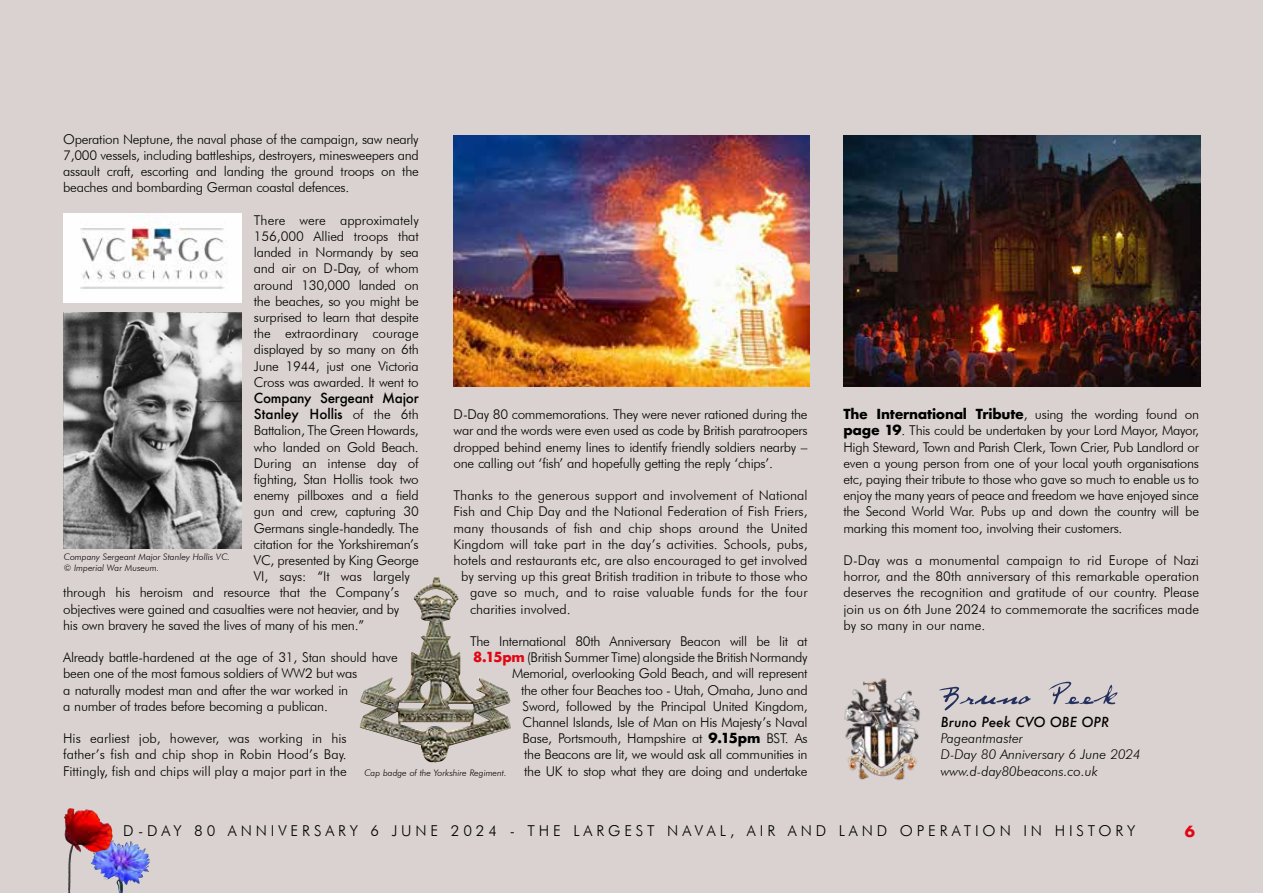
<style>
.page{position:relative;width:1263px;height:893px;background:#d9d2d0}
.page>*{position:absolute;margin:0;border:0;box-sizing:border-box;transform-origin:0 0}
.t1{font:300 15px "Futura BT";letter-spacing:.26em;color:#000}
.t2{font:700 15px "Futura";color:#e30613}
.t3{font:300 13.5px/16.2px "Futura BT";letter-spacing:-.02em;color:#000;text-align:justify}
.t4{font:300 13.5px "Futura BT";color:#000}
.t5{font:italic 300 13.5px/16.2px "Futura BT";color:#000}
.t6{font:700 13.5px "Futura";letter-spacing:-.02em;color:#000}
.t7{font:500 13.5px/16.2px "Futura";letter-spacing:-.02em;color:#000}
.t8{font:italic 500 13.5px "Futura";color:#000}
.t9{font:italic 300 9px/10.8px "Futura BT";color:#000}
.s1{font-family:"Futura BT";font-weight:300}
.s2{font-family:"Futura";font-weight:700;color:#e30613}
.s3{font-family:"Futura";font-weight:700}
</style>
<div class="page">
<img style="left:99px;top:840px;width:14px;height:5px">
<img style="left:64px;top:808px;width:8px;height:53px">
<svg style="left:939px;top:687px;width:92px;height:23px"></svg>
<svg style="left:1048px;top:682px;width:69px;height:22px"></svg>
<img style="left:844px;top:135px;width:356px;height:252px">
<img style="left:454px;top:135px;width:355px;height:252px">
<img style="left:64px;top:214px;width:177px;height:89px">
<img style="left:63px;top:313px;width:178px;height:236px">
<img style="left:360px;top:577px;width:151px;height:186px">
<img style="left:844px;top:678px;width:76px;height:103px">
<p class="t3" style="left:63px;top:131px;width:357px">Operation Neptune, the naval phase of the campaign, saw nearly 7,000 vessels, including battleships, destroyers, minesweepers and assault craft, escorting and landing the ground troops on the beaches and bombarding German coastal defences.</p>
<p class="t3" style="left:254px;top:212px;width:166px">There were approximately 156,000 Allied troops that landed in Normandy by sea and air on D-Day, of whom around 130,000 landed on the beaches, so you might be surprised to learn that despite the extraordinary courage displayed by so many on 6th June 1944, just one Victoria Cross was awarded. It went to</p>
<p class="t7" style="left:254px;top:390px;width:166px">Company Sergeant Major<br>Stanley Hollis <span class="s1">of the 6th</span></p>
<p class="t3" style="left:254px;top:422px;width:166px">Battalion, The Green Howards,</p>
<p class="t3" style="left:254px;top:439px;width:166px">who landed on Gold Beach.</p>
<p class="t3" style="left:254px;top:455px;width:166px">During an intense day of</p>
<p class="t3" style="left:254px;top:471px;width:166px">fighting, Stan Hollis took two</p>
<p class="t3" style="left:254px;top:487px;width:166px">enemy pillboxes and a field</p>
<p class="t3" style="left:254px;top:503px;width:166px">gun and crew, capturing 30</p>
<p class="t3" style="left:254px;top:520px;width:166px">Germans single-handedly. The</p>
<p class="t3" style="left:254px;top:536px;width:166px">citation for the Yorkshireman’s</p>
<p class="t3" style="left:254px;top:552px;width:166px">VC, presented by King George</p>
<p class="t3" style="left:254px;top:568px;width:157px">VI, says: “It was largely</p>
<p class="t3" style="left:63px;top:584px;width:338px">through his heroism and resource that the Company’s</p>
<p class="t3" style="left:63px;top:601px;width:337px">objectives were gained and casualties were not heavier, and by</p>
<p class="t3" style="left:63px;top:617px;width:302px">his own bravery he saved the lives of many of his men.”</p>
<p class="t3" style="left:63px;top:649px;width:336px;text-align:left">Already battle-hardened at the age of 31, Stan should have been one of the most famous soldiers of WW2 but was<br>a naturally modest man and after the war worked in<br>a number of trades before becoming a publican.</p>
<p class="t3" style="left:63px;top:730px;width:285px">His earliest job, however, was working in his father’s fish and chip shop in Robin Hood’s Bay.<br>Fittingly, fish and chips will play a major part in the</p>
<p class="t3" style="left:454px;top:406px;width:355px">D-Day 80 commemorations. They were never rationed during the war and the words were even used as code by British paratroopers dropped behind enemy lines to identify friendly soldiers nearby – one calling out ‘fish’ and hopefully getting the reply ‘chips’.</p>
<p class="t4" style="left:454px;top:487px;width:356px">Thanks to the generous support and involvement of National</p>
<p class="t4" style="left:454px;top:503px;width:356px">Fish and Chip Day and the National Federation of Fish Friers,</p>
<p class="t4" style="left:454px;top:520px;width:356px">many thousands of fish and chip shops around the United</p>
<p class="t4" style="left:454px;top:536px;width:356px">Kingdom will take part in the day’s activities. Schools, pubs,</p>
<p class="t4" style="left:454px;top:552px;width:355px">hotels and restaurants etc, are also encouraged to get involved</p>
<p class="t4" style="left:461px;top:568px;width:348px">by serving up this great British tradition in tribute to those who</p>
<p class="t4" style="left:470px;top:584px;width:339px">gave so much, and to raise valuable funds for the four</p>
<p class="t4" style="left:470px;top:601px;width:102px">charities involved.</p>
<p class="t3" style="left:470px;top:633px;width:339px;text-align:right">The International 80th Anniversary Beacon will be lit at <span class="s2">8.15pm</span> (British Summer Time) alongside the British Normandy Memorial, overlooking Gold Beach, and will represent<br>the other four Beaches too - Utah, Omaha, Juno and<br>Sword, followed by the Principal United Kingdom,<br>Channel Islands, Isle of Man on His Majesty’s Naval<br>Base, Portsmouth, Hampshire at <span class="s3">9.15pm</span> BST. As<br>the Beacons are lit, we would ask all communities in<br>the UK to stop what they are doing and undertake</p>
<p class="t9" style="left:64px;top:552px;width:168px">Company Sergeant Major Stanley Hollis VC. © Imperial War Museum.</p>
<p class="t9" style="left:364px;top:767px;width:144px">Cap badge of the Yorkshire Regiment.</p>
<p class="t6" style="left:843px;top:404px;width:357px">The International Tribute<span class="s1">, using the wording found on</span></p>
<p class="t3" style="left:843px;top:422px;width:357px"><span class="s3">page 19</span>. This could be undertaken by your Lord Mayor, Mayor, High Steward, Town and Parish Clerk, Town Crier, Pub Landlord or even a young person from one of your local youth organisations etc, paying their tribute to those who gave so much to enable us to enjoy the many years of peace and freedom we have enjoyed since the Second World War. Pubs up and down the country will be marking this moment too, involving their customers.</p>
<p class="t3" style="left:843px;top:552px;width:357px">D-Day was a monumental campaign to rid Europe of Nazi horror, and the 80th anniversary of this remarkable operation deserves the recognition and gratitude of our country. Please join us on 6th June 2024 to commemorate the sacrifices made by so many in our name.</p>
<p class="t8" style="left:941px;top:713px;width:170px">Bruno Peek CVO OBE OPR</p>
<p class="t5" style="left:941px;top:730px;width:201px">Pageantmaster<br>D-Day 80 Anniversary 6 June 2024 www.d-day80beacons.co.uk</p>
<p class="t1" style="left:123px;top:821px;width:1013px">D-DAY 80 ANNIVERSARY 6 JUNE 2024 - THE LARGEST NAVAL, AIR AND LAND OPERATION IN HISTORY</p>
<p class="t2" style="left:1185px;top:820px;width:12px">6</p>
</div>
